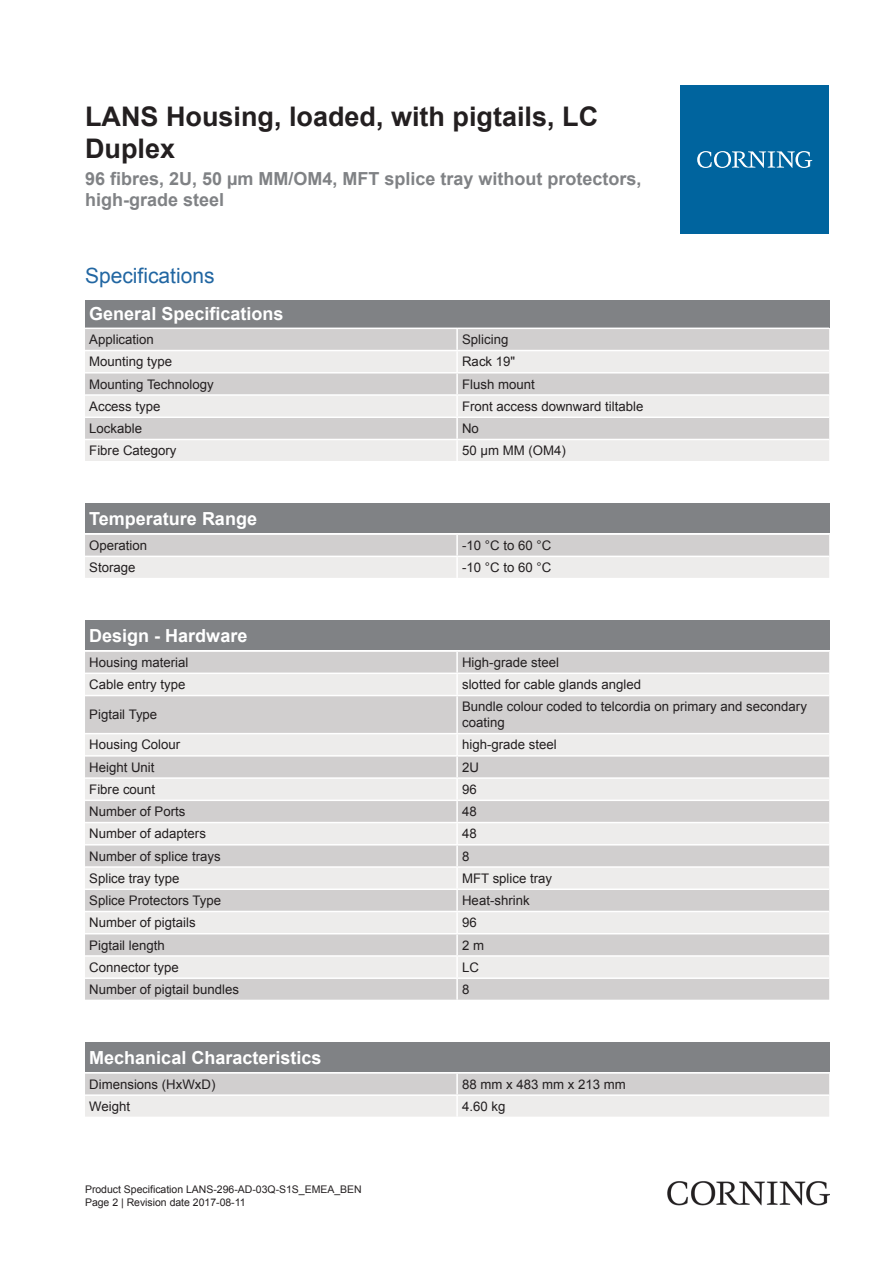
<style>
.page{position:relative;width:893px;height:1263px;background:#fff}
.page>*{position:absolute;margin:0;border:0;box-sizing:border-box;transform-origin:0 0}
.t1{font:700 27px/32.4px "Arial";color:#231f20}
.t2{font:21px "Arial";color:#2166a2}
.t3{font:700 18px "Arial";color:#fff}
.t4{font:700 18px/21.6px "Arial";color:#808285}
.t5{font:13.2px/15.9px "Arial";color:#231f20}
.t6{font:10.5px/12.6px "Arial";color:#231f20}
</style>
<div class="page">
<div style="left:85px;top:300px;width:744px;height:28px;background:#808285"></div>
<div style="left:85px;top:329px;width:744px;height:21px;background:#d1cfcf"></div>
<svg style="left:85px;top:351px;width:744px;height:110px;background:#e2e0e0"></svg>
<hr style="left:456px;top:329px;width:2px;height:21px;background:#fff">
<hr style="left:456px;top:351px;width:2px;height:21px;background:#fff">
<hr style="left:456px;top:373px;width:2px;height:21px;background:#fff">
<hr style="left:456px;top:396px;width:2px;height:20px;background:#fff">
<hr style="left:456px;top:418px;width:2px;height:21px;background:#fff">
<hr style="left:456px;top:440px;width:2px;height:21px;background:#fff">
<hr style="left:85px;top:372px;width:372px;height:1px;background:#fff">
<hr style="left:457px;top:372px;width:372px;height:1px;background:#fff">
<hr style="left:85px;top:394px;width:372px;height:2px;background:#fff">
<hr style="left:457px;top:394px;width:372px;height:2px;background:#fff">
<hr style="left:85px;top:416px;width:372px;height:2px;background:#fff">
<hr style="left:457px;top:416px;width:372px;height:2px;background:#fff">
<hr style="left:85px;top:439px;width:372px;height:1px;background:#fff">
<hr style="left:457px;top:439px;width:372px;height:1px;background:#fff">
<div style="left:85px;top:504px;width:744px;height:29px;background:#808285"></div>
<svg style="left:85px;top:535px;width:744px;height:43px;background:#dfdedd"></svg>
<hr style="left:456px;top:535px;width:2px;height:21px;background:#fff">
<hr style="left:456px;top:557px;width:2px;height:21px;background:#fff">
<hr style="left:85px;top:556px;width:372px;height:1px;background:#fff">
<hr style="left:457px;top:556px;width:372px;height:1px;background:#fff">
<div style="left:85px;top:620px;width:744px;height:30px;background:#808285"></div>
<div style="left:85px;top:652px;width:744px;height:348px;background:#d1cfcf"></div>
<svg style="left:85px;top:674px;width:744px;height:303px;background:#dfdedd"></svg>
<hr style="left:456px;top:652px;width:2px;height:20px;background:#fff">
<hr style="left:456px;top:674px;width:2px;height:21px;background:#fff">
<hr style="left:456px;top:696px;width:2px;height:37px;background:#fff">
<hr style="left:456px;top:734px;width:2px;height:21px;background:#fff">
<hr style="left:456px;top:757px;width:2px;height:20px;background:#fff">
<hr style="left:456px;top:779px;width:2px;height:20px;background:#fff">
<hr style="left:456px;top:801px;width:2px;height:21px;background:#fff">
<hr style="left:456px;top:823px;width:2px;height:21px;background:#fff">
<hr style="left:456px;top:845px;width:2px;height:21px;background:#fff">
<hr style="left:456px;top:868px;width:2px;height:20px;background:#fff">
<hr style="left:456px;top:890px;width:2px;height:21px;background:#fff">
<hr style="left:456px;top:912px;width:2px;height:21px;background:#fff">
<hr style="left:456px;top:934px;width:2px;height:21px;background:#fff">
<hr style="left:456px;top:957px;width:2px;height:20px;background:#fff">
<hr style="left:456px;top:979px;width:2px;height:21px;background:#fff">
<hr style="left:85px;top:672px;width:372px;height:2px;background:#fff">
<hr style="left:457px;top:672px;width:372px;height:2px;background:#fff">
<hr style="left:85px;top:695px;width:372px;height:1px;background:#fff">
<hr style="left:457px;top:695px;width:372px;height:1px;background:#fff">
<hr style="left:85px;top:733px;width:372px;height:1px;background:#fff">
<hr style="left:457px;top:733px;width:372px;height:1px;background:#fff">
<hr style="left:85px;top:755px;width:372px;height:2px;background:#fff">
<hr style="left:457px;top:755px;width:372px;height:2px;background:#fff">
<hr style="left:85px;top:777px;width:372px;height:2px;background:#fff">
<hr style="left:457px;top:777px;width:372px;height:2px;background:#fff">
<hr style="left:85px;top:799px;width:372px;height:2px;background:#fff">
<hr style="left:457px;top:799px;width:372px;height:2px;background:#fff">
<hr style="left:85px;top:822px;width:372px;height:1px;background:#fff">
<hr style="left:457px;top:822px;width:372px;height:1px;background:#fff">
<hr style="left:85px;top:844px;width:372px;height:1px;background:#fff">
<hr style="left:457px;top:844px;width:372px;height:1px;background:#fff">
<hr style="left:85px;top:866px;width:372px;height:2px;background:#fff">
<hr style="left:457px;top:866px;width:372px;height:2px;background:#fff">
<hr style="left:85px;top:888px;width:372px;height:2px;background:#fff">
<hr style="left:457px;top:888px;width:372px;height:2px;background:#fff">
<hr style="left:85px;top:911px;width:372px;height:1px;background:#fff">
<hr style="left:457px;top:911px;width:372px;height:1px;background:#fff">
<hr style="left:85px;top:933px;width:372px;height:1px;background:#fff">
<hr style="left:457px;top:933px;width:372px;height:1px;background:#fff">
<hr style="left:85px;top:955px;width:372px;height:2px;background:#fff">
<hr style="left:457px;top:955px;width:372px;height:2px;background:#fff">
<hr style="left:85px;top:977px;width:372px;height:2px;background:#fff">
<hr style="left:457px;top:977px;width:372px;height:2px;background:#fff">
<div style="left:85px;top:1042px;width:744px;height:30px;background:#808285"></div>
<svg style="left:85px;top:1074px;width:744px;height:43px;background:#dfdedd"></svg>
<hr style="left:456px;top:1074px;width:2px;height:20px;background:#fff">
<hr style="left:456px;top:1096px;width:2px;height:21px;background:#fff">
<hr style="left:85px;top:1094px;width:372px;height:2px;background:#fff">
<hr style="left:457px;top:1094px;width:372px;height:2px;background:#fff">
<div style="left:680px;top:85px;width:149px;height:149px;background:#00649e"></div>
<svg style="left:697px;top:151px;width:115px;height:17px"></svg>
<img style="left:668px;top:1181px;width:161px;height:24px">
<h1 class="t1" style="left:85px;top:100px;width:515px">LANS Housing, loaded, with pigtails, LC<br>Duplex</h1>
<h3 class="t4" style="left:85px;top:168px;width:558px">96 fibres, 2U, 50 µm MM/OM4, MFT splice tray without protectors, high-grade steel</h3>
<h2 class="t2" style="left:85px;top:261px;width:131px">Specifications</h2>
<h3 class="t3" style="left:89px;top:301px;width:196px">General Specifications</h3>
<p class="t5" style="left:89px;top:331px;width:66px">Application</p>
<p class="t5" style="left:462px;top:331px;width:48px">Splicing</p>
<p class="t5" style="left:89px;top:354px;width:84px">Mounting type</p>
<p class="t5" style="left:462px;top:354px;width:55px">Rack 19"</p>
<p class="t5" style="left:89px;top:376px;width:126px">Mounting Technology</p>
<p class="t5" style="left:462px;top:376px;width:74px">Flush mount</p>
<p class="t5" style="left:89px;top:398px;width:73px">Access type</p>
<p class="t5" style="left:462px;top:398px;width:183px">Front access downward tiltable</p>
<p class="t5" style="left:89px;top:420px;width:54px">Lockable</p>
<p class="t5" style="left:462px;top:420px;width:18px">No</p>
<p class="t5" style="left:89px;top:443px;width:89px">Fibre Category</p>
<p class="t5" style="left:462px;top:443px;width:105px">50 µm MM (OM4)</p>
<h3 class="t3" style="left:89px;top:506px;width:169px">Temperature Range</h3>
<p class="t5" style="left:89px;top:537px;width:59px">Operation</p>
<p class="t5" style="left:462px;top:537px;width:91px">-10 °C to 60 °C</p>
<p class="t5" style="left:89px;top:559px;width:48px">Storage</p>
<p class="t5" style="left:462px;top:559px;width:91px">-10 °C to 60 °C</p>
<h3 class="t3" style="left:89px;top:623px;width:160px">Design - Hardware</h3>
<p class="t5" style="left:89px;top:654px;width:101px">Housing material</p>
<p class="t5" style="left:462px;top:654px;width:98px">High-grade steel</p>
<p class="t5" style="left:89px;top:676px;width:98px">Cable entry type</p>
<p class="t5" style="left:462px;top:676px;width:181px">slotted for cable glands angled</p>
<p class="t5" style="left:89px;top:707px;width:69px">Pigtail Type</p>
<p class="t5" style="left:462px;top:699px;width:346px">Bundle colour coded to telcordia on primary and secondary coating</p>
<p class="t5" style="left:89px;top:737px;width:92px">Housing Colour</p>
<p class="t5" style="left:462px;top:737px;width:96px">high-grade steel</p>
<p class="t5" style="left:89px;top:759px;width:67px">Height Unit</p>
<p class="t5" style="left:462px;top:759px;width:18px">2U</p>
<p class="t5" style="left:89px;top:781px;width:68px">Fibre count</p>
<p class="t5" style="left:462px;top:781px;width:16px">96</p>
<p class="t5" style="left:89px;top:803px;width:98px">Number of Ports</p>
<p class="t5" style="left:462px;top:803px;width:16px">48</p>
<p class="t5" style="left:89px;top:826px;width:118px">Number of adapters</p>
<p class="t5" style="left:462px;top:826px;width:16px">48</p>
<p class="t5" style="left:89px;top:848px;width:133px">Number of splice trays</p>
<p class="t5" style="left:462px;top:848px;width:9px">8</p>
<p class="t5" style="left:89px;top:870px;width:92px">Splice tray type</p>
<p class="t5" style="left:462px;top:870px;width:91px">MFT splice tray</p>
<p class="t5" style="left:89px;top:892px;width:133px">Splice Protectors Type</p>
<p class="t5" style="left:462px;top:892px;width:69px">Heat-shrink</p>
<p class="t5" style="left:89px;top:915px;width:108px">Number of pigtails</p>
<p class="t5" style="left:462px;top:915px;width:16px">96</p>
<p class="t5" style="left:89px;top:937px;width:77px">Pigtail length</p>
<p class="t5" style="left:462px;top:937px;width:24px">2 m</p>
<p class="t5" style="left:89px;top:959px;width:91px">Connector type</p>
<p class="t5" style="left:462px;top:959px;width:18px">LC</p>
<p class="t5" style="left:89px;top:981px;width:151px">Number of pigtail bundles</p>
<p class="t5" style="left:462px;top:981px;width:9px">8</p>
<h3 class="t3" style="left:89px;top:1045px;width:234px">Mechanical Characteristics</h3>
<p class="t5" style="left:89px;top:1076px;width:128px">Dimensions (HxWxD)</p>
<p class="t5" style="left:462px;top:1076px;width:165px">88 mm x 483 mm x 213 mm</p>
<p class="t5" style="left:89px;top:1098px;width:42px">Weight</p>
<p class="t5" style="left:462px;top:1098px;width:45px">4.60 kg</p>
<p class="t6" style="left:85px;top:1183px;width:278px">Product Specification LANS-296-AD-03Q-S1S_EMEA_BEN<br>Page 2 | Revision date 2017-08-11</p>
</div>
